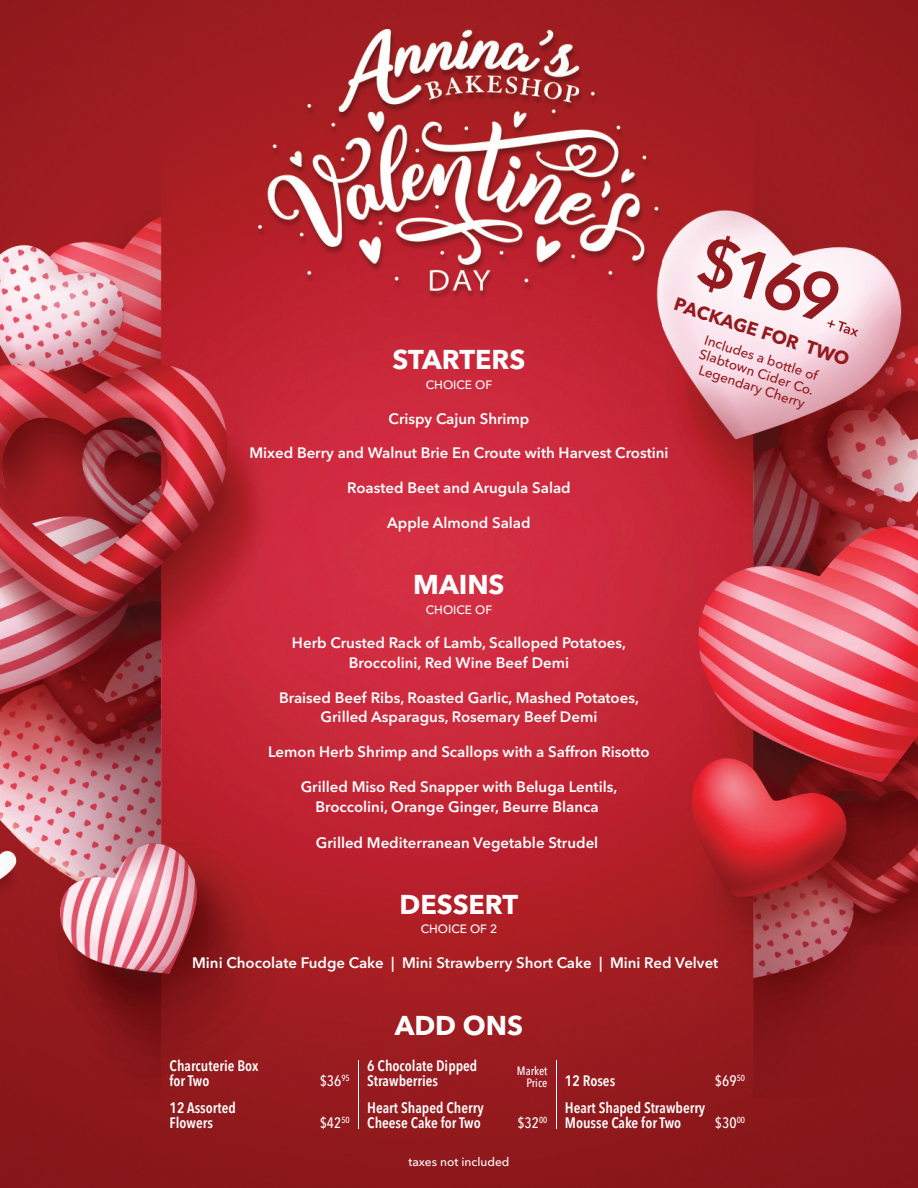
<style>
.page{position:relative;width:918px;height:1188px;background:#fff}
.page>*{position:absolute;margin:0;border:0;box-sizing:border-box;transform-origin:0 0}
.t1{font:600 67.8px "Avenir Next";color:#931a1e}
.t2{font:700 27px "Avenir Next";color:#fff}
.t3{font:700 18.3px "Avenir Next";color:#931a1e}
.t4{font:600 15px/19.5px "Avenir Next";color:#fff;text-align:center}
.t5{font:600 15px/15px "Avenir Next Condensed";color:#fff}
.t6{font:500 15px "Avenir Next Condensed";color:#fff}
.t7{font:500 13.5px/15px "Avenir Next";color:#931a1e;text-align:center}
.t8{font:500 12px "Avenir Next";color:#fff}
.t9{font:500 12px "Avenir Next Condensed";color:#fff}
.s1{font-weight:500;font-size:12px}
</style>
<div class="page">
<img style="left:0;top:0;width:662px;height:619px">
<img style="left:662px;top:0;width:256px;height:1188px">
<img style="left:0;top:619px;width:664px;height:569px">
<svg style="left:827px;top:320px;width:32px;height:17px"></svg>
<hr style="left:358px;top:1060px;width:1px;height:69px;background:#fff">
<hr style="left:556px;top:1060px;width:1px;height:69px;background:#fff">
<p class="t1" style="left:708px;top:232px;width:147px;rotate:18deg">$169</p>
<p class="t7" style="left:706px;top:333px;width:122px;rotate:18deg">Includes a bottle of<br>Slabtown Cider Co.<br>Legendary Cherry</p>
<p class="t3" style="left:678px;top:293px;width:184px;rotate:18deg">PACKAGE FOR TWO</p>
<p class="t2" style="left:393px;top:344px;width:134px">STARTERS</p>
<p class="t8" style="left:426px;top:380px;width:68px">CHOICE OF</p>
<p class="t4" style="left:389px;top:410px;width:142px">Crispy Cajun Shrimp</p>
<p class="t4" style="left:249px;top:444px;width:421px">Mixed Berry and Walnut Brie En Croute with Harvest Crostini</p>
<p class="t4" style="left:347px;top:479px;width:225px">Roasted Beet and Arugula Salad</p>
<p class="t4" style="left:387px;top:514px;width:145px">Apple Almond Salad</p>
<p class="t2" style="left:413px;top:569px;width:93px">MAINS</p>
<p class="t8" style="left:426px;top:605px;width:68px">CHOICE OF</p>
<p class="t4" style="left:292px;top:635px;width:336px">Herb Crusted Rack of Lamb, Scalloped Potatoes,<br>Broccolini, Red Wine Beef Demi</p>
<p class="t4" style="left:279px;top:689px;width:361px">Braised Beef Ribs, Roasted Garlic, Mashed Potatoes,<br>Grilled Asparagus, Rosemary Beef Demi</p>
<p class="t4" style="left:268px;top:744px;width:383px">Lemon Herb Shrimp and Scallops with a Saffron Risotto</p>
<p class="t4" style="left:301px;top:779px;width:318px">Grilled Miso Red Snapper with Beluga Lentils,<br>Broccolini, Orange Ginger, Beurre Blanca</p>
<p class="t4" style="left:316px;top:834px;width:284px">Grilled Mediterranean Vegetable Strudel</p>
<p class="t2" style="left:400px;top:889px;width:120px">DESSERT</p>
<p class="t8" style="left:421px;top:924px;width:78px">CHOICE OF 2</p>
<p class="t4" style="left:192px;top:955px;width:528px">Mini Chocolate Fudge Cake | Mini Strawberry Short Cake | Mini Red Velvet</p>
<p class="t5" style="left:170px;top:1059px;width:90px">Charcuterie Box for Two</p>
<p class="t5" style="left:170px;top:1100px;width:68px">12 Assorted<br>Flowers</p>
<p class="t6" style="left:320px;top:1072px;width:32px">$36<sup>95</sup></p>
<p class="t6" style="left:320px;top:1114px;width:32px">$42<sup>50</sup></p>
<p class="t2" style="left:395px;top:1010px;width:130px">ADD ONS</p>
<p class="t5" style="left:367px;top:1059px;width:112px">6 Chocolate Dipped<br>Strawberries</p>
<p class="t9" style="left:517px;top:1063px;width:32px">Market</p>
<p class="t5" style="left:526px;top:1074px;width:90px"><span class="s1">Price</span> 12 Roses</p>
<p class="t6" style="left:715px;top:1072px;width:32px">$69<sup>50</sup></p>
<p class="t5" style="left:367px;top:1100px;width:118px">Heart Shaped Cherry<br>Cheese Cake for Two</p>
<p class="t6" style="left:517px;top:1114px;width:32px">$32<sup>00</sup></p>
<p class="t8" style="left:408px;top:1157px;width:103px">taxes not included</p>
<p class="t5" style="left:565px;top:1100px;width:142px">Heart Shaped Strawberry<br>Mousse Cake for Two</p>
<p class="t6" style="left:715px;top:1114px;width:32px">$30<sup>00</sup></p>
</div>
